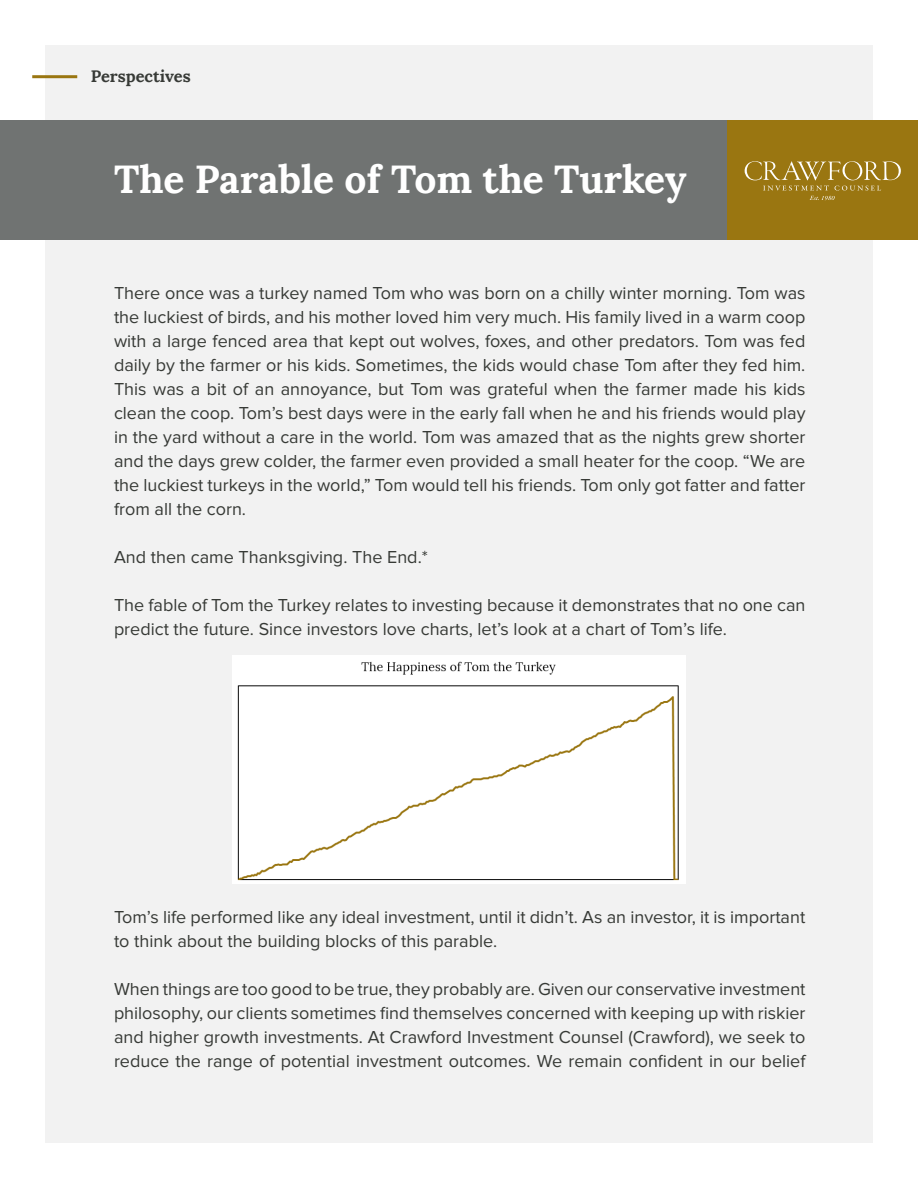
<style>
.page{position:relative;width:918px;height:1188px;background:#fff}
.page>*{position:absolute;margin:0;border:0;box-sizing:border-box;transform-origin:0 0}
.t1{font:700 39px "Lora";color:#fff}
.t2{font:18px/24px "Proxima Nova";color:#373a36;text-align:justify}
.t3{font:700 16.5px "Lora";color:#373a36}
</style>
<div class="page">
<div style="left:45px;top:45px;width:828px;height:1098px;background:#f2f2f2"></div>
<hr style="left:32px;top:75px;width:45px;height:3px;background:#9a7611">
<div style="left:0;top:120px;width:918px;height:120px;background:#707372"></div>
<div style="left:728px;top:120px;width:190px;height:120px;background:#9a7611"></div>
<svg style="left:745px;top:161px;width:156px;height:39px"></svg>
<div style="left:232px;top:656px;width:454px;height:228px;background:#fff"></div>
<p class="t3" style="left:91px;top:65px;width:102px">Perspectives</p>
<p class="t1" style="left:114px;top:154px;width:574px">The Parable of Tom the Turkey</p>
<p class="t2" style="left:114px;top:282px;width:693px">There once was a turkey named Tom who was born on a chilly winter morning. Tom was the luckiest of birds, and his mother loved him very much. His family lived in a warm coop with a large fenced area that kept out wolves, foxes, and other predators. Tom was fed daily by the farmer or his kids. Sometimes, the kids would chase Tom after they fed him.<br>This was a bit of an annoyance, but Tom was grateful when the farmer made his kids clean the coop. Tom’s best days were in the early fall when he and his friends would play in the yard without a care in the world. Tom was amazed that as the nights grew shorter and the days grew colder, the farmer even provided a small heater for the coop. “We are the luckiest turkeys in the world,” Tom would tell his friends. Tom only got fatter and fatter from all the corn.</p>
<p class="t2" style="left:114px;top:546px;width:315px">And then came Thanksgiving. The End.*</p>
<p class="t2" style="left:114px;top:594px;width:693px">The fable of Tom the Turkey relates to investing because it demonstrates that no one can predict the future. Since investors love charts, let’s look at a chart of Tom’s life.</p>
<p class="t2" style="left:114px;top:906px;width:693px">Tom’s life performed like any ideal investment, until it didn’t. As an investor, it is important to think about the building blocks of this parable.</p>
<p class="t2" style="left:114px;top:978px;width:693px">When things are too good to be true, they probably are. Given our conservative investment philosophy, our clients sometimes find themselves concerned with keeping up with riskier and higher growth investments. At Crawford Investment Counsel (Crawford), we seek to reduce the range of potential investment outcomes. We remain confident in our belief</p>
</div>
